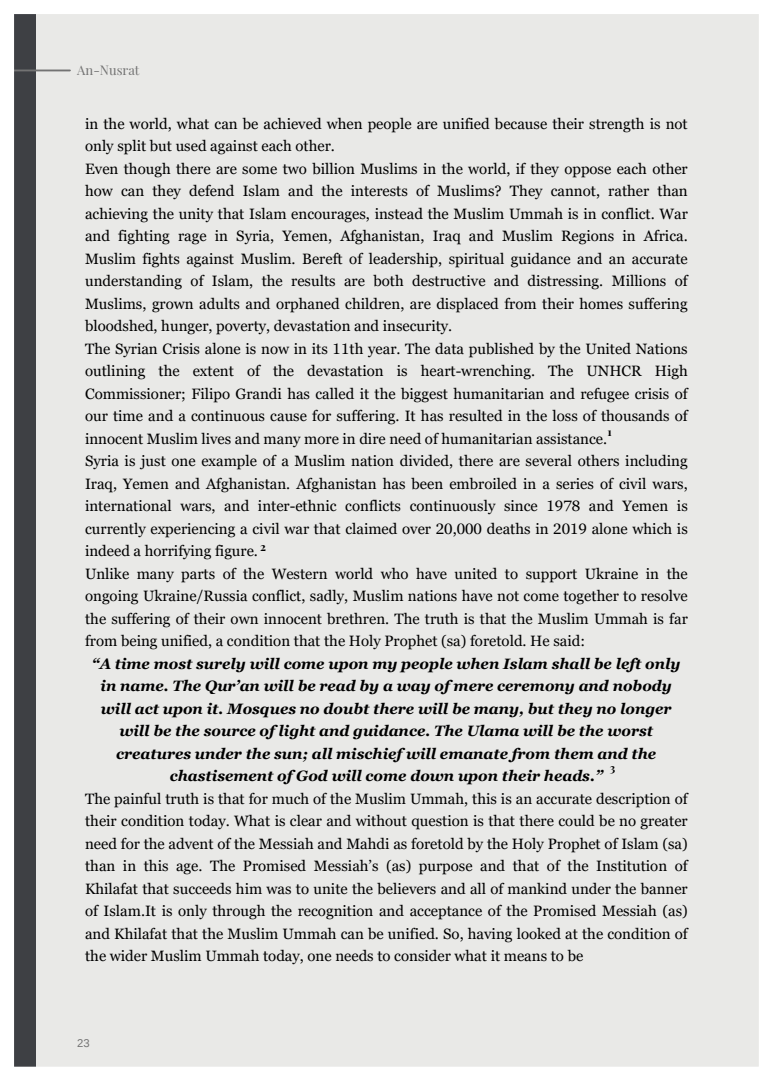
<style>
.page{position:relative;width:773px;height:1081px;background:#fff}
.page>*{position:absolute;margin:0;border:0;box-sizing:border-box;transform-origin:0 0}
.t1{font:15px/22.5px "Georgia Pro";color:#000}
.t2{font:italic 700 15px/22.5px "Georgia Pro";color:#000;text-align:center}
.t3{font:13.12px "Playfair Display";color:#737373}
.t4{font:700 11.25px "Playfair Display";color:#000}
.t5{font:11.25px "Arimo";color:#737373}
</style>
<div class="page">
<div style="left:14px;top:14px;width:745px;height:1053px;background:#e9e9e7"></div>
<p class="t3" style="left:77px;top:60px;width:64px">An-Nusrat</p>
<p class="t1" style="left:85px;top:112px;width:604px">in the world, what can be achieved when people are unified because their strength is not only split but used against each other.<br>Even though there are some two billion Muslims in the world, if they oppose each other how can they defend Islam and the interests of Muslims? They cannot, rather than achieving the unity that Islam encourages, instead the Muslim Ummah is in conflict. War and fighting rage in Syria, Yemen, Afghanistan, Iraq and Muslim Regions in Africa.<br>Muslim fights against Muslim. Bereft of leadership, spiritual guidance and an accurate understanding of Islam, the results are both destructive and distressing. Millions of Muslims, grown adults and orphaned children, are displaced from their homes suffering bloodshed, hunger, poverty, devastation and insecurity.<br>The Syrian Crisis alone is now in its 11th year. The data published by the United Nations outlining the extent of the devastation is heart-wrenching. The UNHCR High Commissioner; Filipo Grandi has called it the biggest humanitarian and refugee crisis of our time and a continuous cause for suffering. It has resulted in the loss of thousands of innocent Muslim lives and many more in dire need of humanitarian assistance.<br>Syria is just one example of a Muslim nation divided, there are several others including Iraq, Yemen and Afghanistan. Afghanistan has been embroiled in a series of civil wars, international wars, and inter-ethnic conflicts continuously since 1978 and Yemen is currently experiencing a civil war that claimed over 20,000 deaths in 2019 alone which is indeed a horrifying figure.<br>Unlike many parts of the Western world who have united to support Ukraine in the ongoing Ukraine/Russia conflict, sadly, Muslim nations have not come together to resolve the suffering of their own innocent brethren. The truth is that the Muslim Ummah is far from being unified, a condition that the Holy Prophet (sa) foretold. He said:</p>
<p class="t2" style="left:92px;top:652px;width:590px">“A time most surely will come upon my people when Islam shall be left only in name. The Qur’an will be read by a way of mere ceremony and nobody will act upon it. Mosques no doubt there will be many, but they no longer will be the source of light and guidance. The Ulama will be the worst creatures under the sun; all mischief will emanate from them and the chastisement of God will come down upon their heads.”</p>
<p class="t1" style="left:85px;top:787px;width:604px;text-align:justify">The painful truth is that for much of the Muslim Ummah, this is an accurate description of their condition today. What is clear and without question is that there could be no greater need for the advent of the Messiah and Mahdi as foretold by the Holy Prophet of Islam (sa) than in this age. The Promised Messiah’s (as) purpose and that of the Institution of Khilafat that succeeds him was to unite the believers and all of mankind under the banner of Islam.It is only through the recognition and acceptance of the Promised Messiah (as) and Khilafat that the Muslim Ummah can be unified. So, having looked at the condition of the wider Muslim Ummah today, one needs to consider what it means to be</p>
<p class="t4" style="left:607px;top:424px;width:6px">1</p>
<p class="t4" style="left:260px;top:538px;width:7px">2</p>
<p class="t4" style="left:610px;top:760px;width:7px">3</p>
<p class="t5" style="left:77px;top:1036px;width:14px">23</p>
</div>
